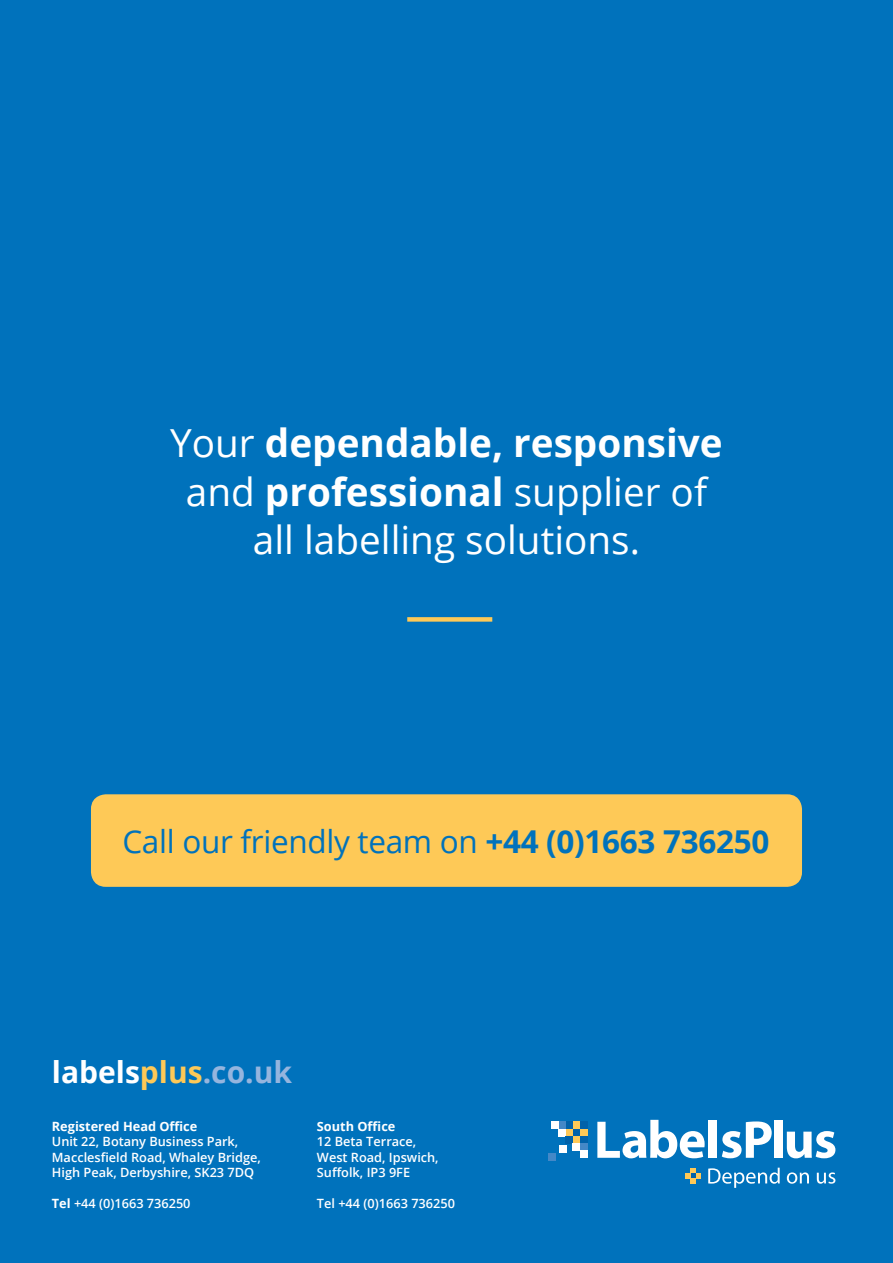
<style>
.page{position:relative;width:893px;height:1263px;background:#0072bc}
.page>*{position:absolute;margin:0;border:0;box-sizing:border-box;transform-origin:0 0}
.t1{font:38.7px/48.4px "Open Sans";color:#fff;text-align:center}
.t2{font:31.5px "Open Sans";letter-spacing:-.01em;color:#0072bc}
.t3{font:700 30px "Open Sans";color:#fff}
.Body_Copy{font:600 12.75px "Open Sans";color:#fff}
.Body_Copy-2{font:700 12.75px "Open Sans";color:#fff}
.s1{font-weight:700}
.s2{color:#fec957}
.s3{color:#95b5de}
</style>
<div class="page">
<div style="left:580px;top:1122px;width:7px;height:7px;background:#0162a9"></div>
<div style="left:573px;top:1122px;width:7px;height:7px;background:#fec957"></div>
<div style="left:566px;top:1122px;width:7px;height:7px;background:#0162a9"></div>
<div style="left:558px;top:1122px;width:8px;height:7px;background:#4488c7"></div>
<div style="left:551px;top:1122px;width:7px;height:7px;background:#fff"></div>
<div style="left:580px;top:1129px;width:7px;height:7px;background:#fec957"></div>
<div style="left:573px;top:1129px;width:7px;height:7px;background:#0162a9"></div>
<div style="left:566px;top:1129px;width:7px;height:7px;background:#fec957"></div>
<div style="left:558px;top:1129px;width:8px;height:7px;background:#fff"></div>
<div style="left:580px;top:1136px;width:7px;height:7px;background:#0162a9"></div>
<div style="left:573px;top:1136px;width:7px;height:7px;background:#fec957"></div>
<div style="left:566px;top:1136px;width:7px;height:7px;background:#0162a9"></div>
<div style="left:559px;top:1146px;width:7px;height:7px;background:#fff"></div>
<div style="left:548px;top:1153px;width:7px;height:7px;background:#4488c7"></div>
<div style="left:580px;top:1143px;width:7px;height:7px;background:#4488c7"></div>
<div style="left:573px;top:1143px;width:7px;height:7px;background:#fff"></div>
<div style="left:580px;top:1150px;width:7px;height:8px;background:#fff"></div>
<svg style="left:597px;top:1120px;width:108px;height:38px"></svg>
<div style="left:709px;top:1120px;width:8px;height:38px;background:#fff"></div>
<svg style="left:722px;top:1121px;width:50px;height:37px"></svg>
<div style="left:774px;top:1120px;width:8px;height:38px;background:#fff"></div>
<svg style="left:787px;top:1131px;width:48px;height:27px"></svg>
<svg style="left:685px;top:1168px;width:16px;height:15px"></svg>
<svg style="left:708px;top:1168px;width:72px;height:20px"></svg>
<svg style="left:787px;top:1172px;width:22px;height:12px"></svg>
<svg style="left:817px;top:1172px;width:18px;height:12px"></svg>
<div style="left:91px;top:794px;width:711px;height:93px;background:#fec957;border-radius:15px"></div>
<div style="left:407px;top:617px;width:85px;height:5px;background:#fec957"></div>
<p class="t1" style="left:170px;top:418px;width:554px">Your <span class="s1">dependable, responsive </span>and <span class="s1">professional</span> supplier of all labelling solutions.</p>
<p class="t2" style="left:122px;top:819px;width:649px">Call our friendly team on <span class="s1">+44 (0)1663 736250</span></p>
<p class="t3" style="left:52px;top:1050px;width:242px">labels<span class="s2">plus</span><span class="s3">.co.uk</span></p>
<p class="Body_Copy-2" style="left:52px;top:1117px;width:147px">Registered Head Office</p>
<p class="Body_Copy" style="left:52px;top:1133px;width:188px">Unit 22, Botany Business Park,</p>
<p class="Body_Copy" style="left:52px;top:1148px;width:211px">Macclesfield Road, Whaley Bridge,</p>
<p class="Body_Copy" style="left:52px;top:1164px;width:204px">High Peak, Derbyshire, SK23 7DQ</p>
<p class="Body_Copy" style="left:52px;top:1194px;width:140px"><span class="s1">Tel</span> +44 (0)1663 736250</p>
<p class="Body_Copy-2" style="left:317px;top:1117px;width:80px">South Office</p>
<p class="Body_Copy" style="left:317px;top:1133px;width:101px">12 Beta Terrace,</p>
<p class="Body_Copy" style="left:317px;top:1148px;width:123px">West Road, Ipswich,</p>
<p class="Body_Copy" style="left:317px;top:1164px;width:95px">Suffolk, IP3 9FE</p>
<p class="Body_Copy" style="left:317px;top:1194px;width:140px">Tel +44 (0)1663 736250</p>
</div>
